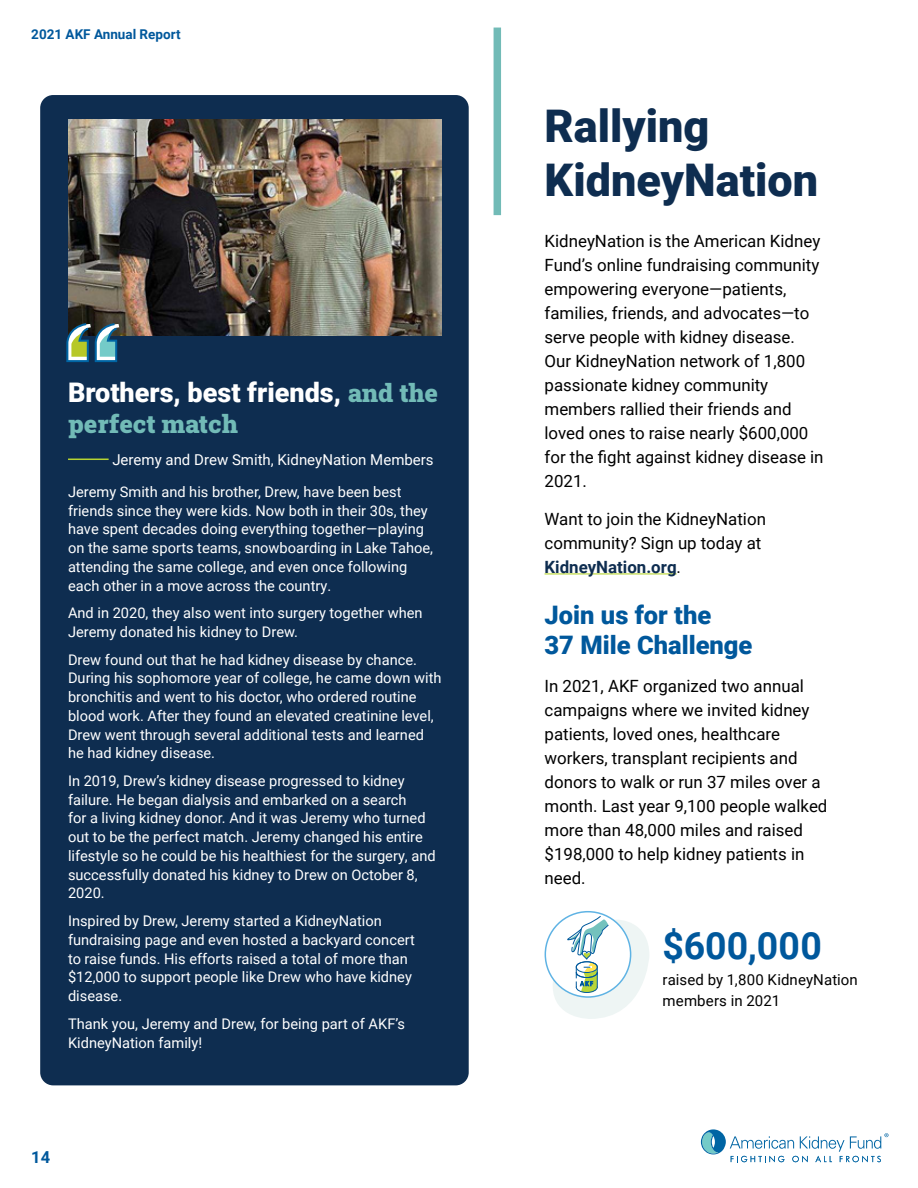
<style>
.page{position:relative;width:918px;height:1188px;background:#fff}
.page>*{position:absolute;margin:0;border:0;box-sizing:border-box;transform-origin:0 0}
.t1{font:900 45px/54px "Roboto";color:#0e2d50}
.t2{font:700 37.5px "Roboto";letter-spacing:.01em;color:#00589c}
.t3{font:900 27px "Roboto";color:#fff}
.t4{font:900 25.5px/30.6px "Roboto";color:#00589c}
.t5{font:900 25.5px "Roboto Slab";color:#72bbb7}
.t6{font:16.8px/24px "Roboto";color:#000}
.t7{font:700 16.5px "Roboto";color:#00589c}
.t8{font:15px/21px "Roboto";letter-spacing:.01em;color:#000}
.t9{font:15px "Roboto";color:#fff}
.t10{font:14.7px/18.8px "Roboto";color:#fff}
.t11{font:700 13.5px "Roboto";color:#00589c}
.s1{font-family:"Roboto Slab";font-size:25.5px;color:#72bbb7}
.s2{font-weight:700;color:#0e2d50}
</style>
<div class="page">
<svg style="left:701px;top:1129px;width:188px;height:33px"></svg>
<div style="left:40px;top:95px;width:429px;height:990px;background:#0e2d50;border-radius:13px"></div>
<img style="left:68px;top:120px;width:374px;height:215px">
<div style="left:494px;top:28px;width:7px;height:187px;background:#72bbb7"></div>
<hr style="left:545px;top:573px;width:132px;height:1px;background:#b7d432">
<svg style="left:550px;top:915px;width:99px;height:104px"></svg>
<div style="left:545px;top:911px;width:86px;height:87px;border:2px solid #5fb3e4;border-radius:50%"></div>
<hr style="left:68px;top:459px;width:41px;height:1px;background:#b7d432">
<svg style="left:66px;top:323px;width:53px;height:39px;background:#688f8b"></svg>
<p class="t11" style="left:31px;top:24px;width:151px">2021 AKF Annual Report</p>
<h3 class="t3" style="left:68px;top:374px;width:372px">Brothers, best friends, <span class="s1">and the</span></h3>
<h3 class="t5" style="left:68px;top:406px;width:171px">perfect match</h3>
<p class="t9" style="left:112px;top:449px;width:323px">Jeremy and Drew Smith, KidneyNation Members</p>
<p class="t10" style="left:68px;top:482px;width:367px">Jeremy Smith and his brother, Drew, have been best friends since they were kids. Now both in their 30s, they have spent decades doing everything together—playing on the same sports teams, snowboarding in Lake Tahoe, attending the same college, and even once following each other in a move across the country.</p>
<p class="t10" style="left:68px;top:603px;width:356px">And in 2020, they also went into surgery together when<br>Jeremy donated his kidney to Drew.</p>
<p class="t10" style="left:68px;top:649px;width:375px">Drew found out that he had kidney disease by chance.<br>During his sophomore year of college, he came down with bronchitis and went to his doctor, who ordered routine blood work. After they found an elevated creatinine level, Drew went through several additional tests and learned he had kidney disease.</p>
<p class="t10" style="left:68px;top:771px;width:369px">In 2019, Drew’s kidney disease progressed to kidney failure. He began dialysis and embarked on a search<br>for a living kidney donor. And it was Jeremy who turned out to be the perfect match. Jeremy changed his entire lifestyle so he could be his healthiest for the surgery, and successfully donated his kidney to Drew on October 8, 2020.</p>
<p class="t10" style="left:68px;top:911px;width:348px">Inspired by Drew, Jeremy started a KidneyNation fundraising page and even hosted a backyard concert to raise funds. His efforts raised a total of more than $12,000 to support people like Drew who have kidney disease.</p>
<p class="t10" style="left:68px;top:1014px;width:339px">Thank you, Jeremy and Drew, for being part of AKF’s<br>KidneyNation family!</p>
<p class="t7" style="left:31px;top:1145px;width:20px">14</p>
<h1 class="t1" style="left:545px;top:98px;width:275px">Rallying<br>KidneyNation</h1>
<p class="t6" style="left:545px;top:229px;width:281px">KidneyNation is the American Kidney<br>Fund’s online fundraising community empowering everyone—patients, families, friends, and advocates—to serve people with kidney disease.<br>Our KidneyNation network of 1,800 passionate kidney community members rallied their friends and loved ones to raise nearly $600,000 for the fight against kidney disease in<br>2021.</p>
<p class="t6" style="left:545px;top:506px;width:223px">Want to join the KidneyNation community? Sign up today at<br><span class="s2">KidneyNation.org</span>.</p>
<h3 class="t4" style="left:545px;top:598px;width:209px">Join us for the<br>37 Mile Challenge</h3>
<p class="t6" style="left:545px;top:673px;width:284px">In 2021, AKF organized two annual campaigns where we invited kidney patients, loved ones, healthcare workers, transplant recipients and donors to walk or run 37 miles over a month. Last year 9,100 people walked more than 48,000 miles and raised $198,000 to help kidney patients in need.</p>
<h2 class="t2" style="left:663px;top:920px;width:161px">$600,000</h2>
<p class="t8" style="left:663px;top:968px;width:197px">raised by 1,800 KidneyNation members in 2021</p>
</div>
